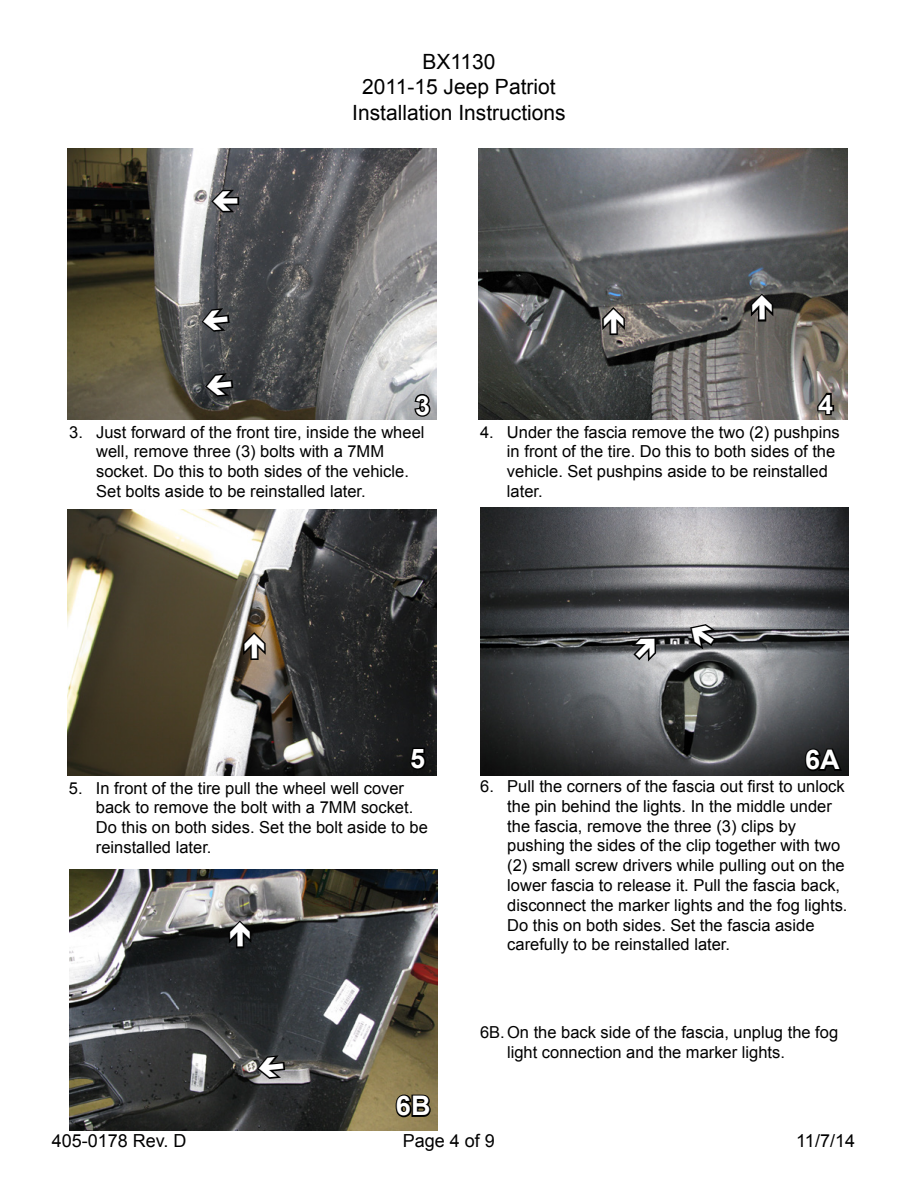
<style>
.page{position:relative;width:918px;height:1188px;background:#fff}
.page>*{position:absolute;margin:0;border:0;box-sizing:border-box;transform-origin:0 0}
.t1{font:700 27px "Arial";color:#fff}
.t2{font:21px/25.2px "Arial";color:#000;text-align:center}
.t3{font:18px "Arial";color:#000}
.t4{font:16.5px/19.8px "Arial";color:#000}
</style>
<div class="page">
<img style="left:478px;top:148px;width:370px;height:272px">
<img style="left:68px;top:148px;width:368px;height:272px">
<svg style="left:413px;top:392px;width:20px;height:26px"></svg>
<svg style="left:816px;top:390px;width:20px;height:27px"></svg>
<img style="left:480px;top:508px;width:369px;height:268px">
<img style="left:68px;top:509px;width:368px;height:267px">
<svg style="left:408px;top:746px;width:20px;height:26px"></svg>
<svg style="left:803px;top:746px;width:41px;height:27px"></svg>
<img style="left:69px;top:869px;width:369px;height:262px">
<svg style="left:394px;top:1093px;width:39px;height:26px"></svg>
<svg style="left:199px;top:306px;width:32px;height:28px"></svg>
<svg style="left:209px;top:187px;width:32px;height:28px"></svg>
<svg style="left:600px;top:305px;width:27px;height:32px"></svg>
<svg style="left:628px;top:636px;width:31px;height:29px"></svg>
<svg style="left:688px;top:622px;width:31px;height:31px"></svg>
<svg style="left:241px;top:630px;width:27px;height:32px"></svg>
<svg style="left:748px;top:292px;width:28px;height:31px"></svg>
<svg style="left:203px;top:371px;width:32px;height:28px"></svg>
<svg style="left:255px;top:1053px;width:32px;height:28px"></svg>
<svg style="left:226px;top:918px;width:28px;height:32px"></svg>
<p class="t2" style="left:352px;top:50px;width:215px">BX1130<br>2011-15 Jeep Patriot<br>Installation Instructions</p>
<h1 class="t1" style="left:415px;top:387px;width:17px">3</h1>
<h1 class="t1" style="left:818px;top:386px;width:17px">4</h1>
<p class="t4" style="left:507px;top:422px;width:334px;text-indent:-27px">4. Under the fascia remove the two (2) pushpins in front of the tire. Do this to both sides of the vehicle. Set pushpins aside to be reinstalled later.</p>
<p class="t4" style="left:96px;top:422px;width:330px;text-indent:-27px">3. Just forward of the front tire, inside the wheel well, remove three (3) bolts with a 7MM socket. Do this to both sides of the vehicle.<br>Set bolts aside to be reinstalled later.</p>
<h1 class="t1" style="left:410px;top:741px;width:17px">5</h1>
<h1 class="t1" style="left:805px;top:742px;width:36px">6A</h1>
<p class="t4" style="left:96px;top:778px;width:334px;text-indent:-27px">5. In front of the tire pull the wheel well cover back to remove the bolt with a 7MM socket.<br>Do this on both sides. Set the bolt aside to be reinstalled later.</p>
<h1 class="t1" style="left:396px;top:1088px;width:36px">6B</h1>
<p class="t4" style="left:507px;top:777px;width:342px;text-indent:-27px">6. Pull the corners of the fascia out first to unlock the pin behind the lights. In the middle under the fascia, remove the three (3) clips by pushing the sides of the clip together with two (2) small screw drivers while pulling out on the lower fascia to release it. Pull the fascia back, disconnect the marker lights and the fog lights.<br>Do this on both sides. Set the fascia aside carefully to be reinstalled later.</p>
<p class="t4" style="left:507px;top:1022px;width:333px;text-indent:-27px">6B.On the back side of the fascia, unplug the fog light connection and the marker lights.</p>
<p class="t3" style="left:52px;top:1129px;width:136px">405-0178 Rev. D</p>
<p class="t3" style="left:403px;top:1129px;width:94px">Page 4 of 9</p>
<p class="t3" style="left:796px;top:1129px;width:60px">11/7/14</p>
</div>
